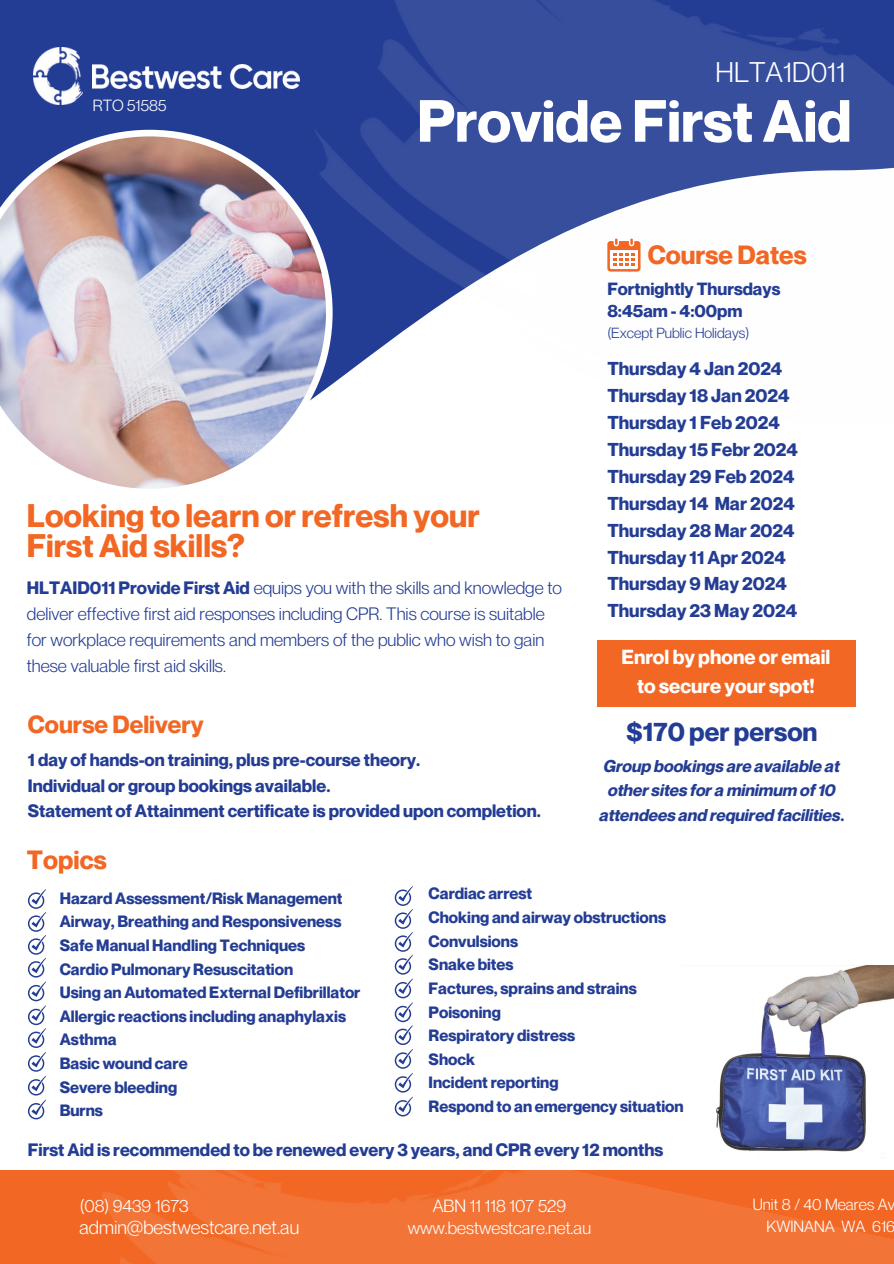
<style>
.page{position:relative;width:894px;height:1264px;background:#fff}
.page>*{position:absolute;margin:0;border:0;box-sizing:border-box;transform-origin:0 0}
.t1{font:700 58.2px "Neue Montreal";color:#fff}
.t2{font:700 31.95px/30.3px "Neue Montreal";color:#f26724}
.t3{font:27.9px "Neue Montreal";color:#fff}
.t4{font:700 26.25px "Neue Montreal";color:#243d94}
.t5{font:700 25.8px "Neue Montreal";color:#f26724}
.t6{font:700 24.3px "Neue Montreal";color:#f26724}
.t7{font:700 20.4px "Neue Montreal";color:#fff}
.t8{font:700 19.95px "Neue Montreal";color:#fff}
.t9{font:18.9px "Neue Montreal";color:#fff}
.t10{font:700 18.3px "Neue Montreal";color:#243d94}
.t11{font:17.55px/25.8px "Neue Montreal";color:#243d94}
.t12{font:700 17.55px "Neue Montreal";color:#243d94}
.t13{font:17.25px "Neue Montreal";color:#fff}
.t14{font:700 17.25px "Neue Montreal";color:#243d94}
.t15{font:italic 700 16.65px/24.6px "Neue Montreal";color:#243d94;text-align:center}
.t16{font:700 16.05px "Neue Montreal";color:#243d94}
.t17{font:15.9px "Neue Montreal";color:#fff}
.t18{font:14.4px "Neue Montreal";color:#243d94}
.s1{font-weight:700}
.s2{font-style:normal}
</style>
<div class="page">
<div style="left:0;top:0;width:237px;height:130px;background:#243d94"></div>
<img style="left:0;top:130px;width:237px;height:359px">
<img style="left:33px;top:48px;width:50px;height:56px">
<img style="left:93px;top:64px;width:144px;height:24px">
<img style="left:721px;top:965px;width:172px;height:109px">
<img style="left:237px;top:0;width:656px;height:673px">
<div style="left:0;top:1170px;width:46px;height:93px;background:#f26724"></div>
<img style="left:46px;top:1074px;width:847px;height:189px">
<div style="left:597px;top:640px;width:258px;height:66px;background:#f26724"></div>
<svg style="left:28px;top:889px;width:18px;height:230px"></svg>
<svg style="left:394px;top:886px;width:18px;height:230px"></svg>
<svg style="left:607px;top:238px;width:32px;height:33px"></svg>
<p class="t17" style="left:93px;top:95px;width:75px">RTO 51585</p>
<p class="t3" style="left:715px;top:55px;width:131px">HLTA1D011</p>
<p class="t1" style="left:417px;top:85px;width:436px">Provide First Aid</p>
<p class="t5" style="left:647px;top:239px;width:160px">Course Dates</p>
<p class="t14" style="left:607px;top:278px;width:174px">Fortnightly Thursdays</p>
<p class="t14" style="left:607px;top:301px;width:137px">8:45am - 4:00pm</p>
<p class="t18" style="left:607px;top:323px;width:143px">(Except Public Holidays)</p>
<p class="t2" style="left:27px;top:500px;width:454px">Looking to learn or refresh your<br>First Aid skills?</p>
<p class="t11" style="left:27px;top:574px;width:536px"><span class="s1">HLTAID011 Provide First Aid</span> equips you with the skills and knowledge to deliver effective first aid responses including CPR. This course is suitable for workplace requirements and members of the public who wish to gain these valuable first aid skills.</p>
<p class="t10" style="left:607px;top:357px;width:176px">Thursday 4 Jan 2024</p>
<p class="t10" style="left:607px;top:384px;width:184px">Thursday 18 Jan 2024</p>
<p class="t10" style="left:607px;top:411px;width:174px">Thursday 1 Feb 2024</p>
<p class="t10" style="left:607px;top:438px;width:192px">Thursday 15 Febr 2024</p>
<p class="t10" style="left:607px;top:465px;width:188px">Thursday 29 Feb 2024</p>
<p class="t10" style="left:607px;top:492px;width:189px">Thursday 14 Mar 2024</p>
<p class="t10" style="left:607px;top:519px;width:189px">Thursday 28 Mar 2024</p>
<p class="t10" style="left:607px;top:545px;width:180px">Thursday 11 Apr 2024</p>
<p class="t10" style="left:607px;top:572px;width:181px">Thursday 9 May 2024</p>
<p class="t10" style="left:607px;top:599px;width:191px">Thursday 23 May 2024</p>
<p class="t8" style="left:621px;top:644px;width:210px">Enrol by phone or email</p>
<p class="t8" style="left:637px;top:673px;width:179px">to secure your spot!</p>
<p class="t6" style="left:28px;top:709px;width:177px">Course Delivery</p>
<p class="t4" style="left:626px;top:715px;width:193px">$170 per person</p>
<p class="t12" style="left:28px;top:748px;width:393px">1 day of hands-on training, plus pre-course theory.</p>
<p class="t12" style="left:28px;top:774px;width:304px">Individual or group bookings available.</p>
<p class="t12" style="left:28px;top:800px;width:514px">Statement of Attainment certificate is provided upon completion.</p>
<p class="t5" style="left:27px;top:843px;width:81px">Topics</p>
<p class="t15" style="left:599px;top:753px;width:246px">Group bookings are available at other sites for a minimum of 10 attendees and required facilities<span class="s2">.</span></p>
<p class="t16" style="left:428px;top:883px;width:105px">Cardiac arrest</p>
<p class="t16" style="left:428px;top:907px;width:239px">Choking and airway obstructions</p>
<p class="t16" style="left:428px;top:931px;width:91px">Convulsions</p>
<p class="t16" style="left:428px;top:954px;width:86px">Snake bites</p>
<p class="t16" style="left:428px;top:978px;width:210px">Factures, sprains and strains</p>
<p class="t16" style="left:428px;top:1001px;width:74px">Poisoning</p>
<p class="t16" style="left:428px;top:1025px;width:148px">Respiratory distress</p>
<p class="t16" style="left:428px;top:1049px;width:48px">Shock</p>
<p class="t16" style="left:428px;top:1072px;width:131px">Incident reporting</p>
<p class="t16" style="left:428px;top:1096px;width:256px">Respond to an emergency situation</p>
<p class="t12" style="left:28px;top:1138px;width:636px">First Aid is recommended to be renewed every 3 years, and CPR every 12 months</p>
<p class="t16" style="left:60px;top:888px;width:284px">Hazard Assessment/Risk Management</p>
<p class="t16" style="left:60px;top:911px;width:283px">Airway, Breathing and Responsiveness</p>
<p class="t16" style="left:60px;top:935px;width:247px">Safe Manual Handling Techniques</p>
<p class="t16" style="left:60px;top:959px;width:235px">Cardio Pulmonary Resuscitation</p>
<p class="t16" style="left:60px;top:982px;width:302px">Using an Automated External Defibrillator</p>
<p class="t16" style="left:60px;top:1006px;width:288px">Allergic reactions including anaphylaxis</p>
<p class="t16" style="left:60px;top:1029px;width:58px">Asthma</p>
<p class="t16" style="left:60px;top:1053px;width:129px">Basic wound care</p>
<p class="t16" style="left:60px;top:1077px;width:119px">Severe bleeding</p>
<p class="t16" style="left:60px;top:1100px;width:45px">Burns</p>
<p class="t13" style="left:80px;top:1194px;width:110px">(08) 9439 1673</p>
<p class="t17" style="left:752px;top:1194px;width:143px">Unit 8 / 40 Meares Av</p>
<p class="t17" style="left:766px;top:1216px;width:130px">KWINANA WA 616</p>
<p class="t13" style="left:432px;top:1194px;width:135px">ABN 11 118 107 529</p>
<p class="t13" style="left:407px;top:1217px;width:185px">www.bestwestcare.net.au</p>
<p class="t7" style="left:396px;top:1202px;width:142px">(08) 9439 1673</p>
<p class="t9" style="left:79px;top:1215px;width:221px">admin@bestwestcare.net.au</p>
</div>
